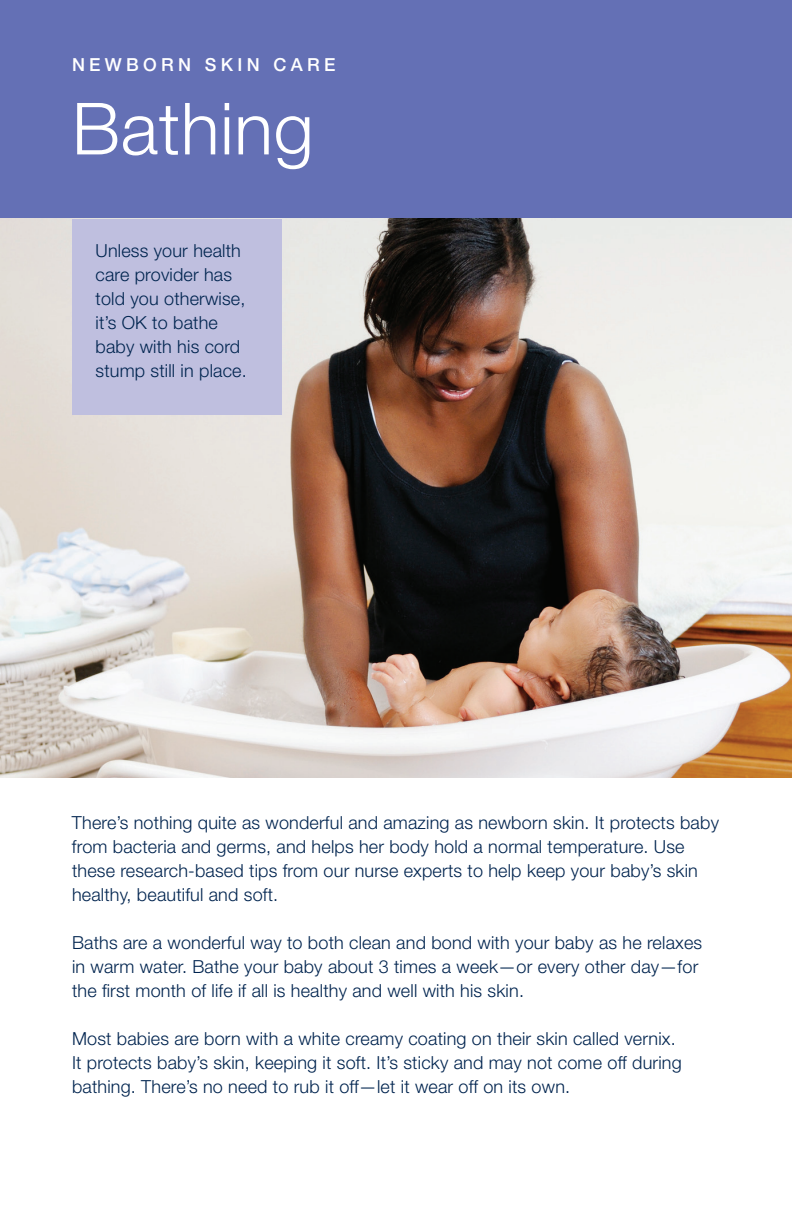
<style>
.page{position:relative;width:792px;height:1224px;background:#fff}
.page>*{position:absolute;margin:0;border:0;box-sizing:border-box;transform-origin:0 0}
.t1{font:300 72px "Helvetica Neue LT Std";letter-spacing:.01em;color:#fff}
.t2{font:300 18px/24px "Helvetica Neue LT Std";letter-spacing:.01em;color:#00244f}
.t3{font:500 18px "Helvetica Neue LT Std";letter-spacing:.24em;color:#fff}
</style>
<div class="page">
<div style="left:0;top:0;width:792px;height:219px;background:#6470b5"></div>
<img style="left:0;top:219px;width:792px;height:559px">
<div style="left:72px;top:219px;width:210px;height:196px;background:#bfbfdf"></div>
<p class="t3" style="left:72px;top:54px;width:265px">NEWBORN SKIN CARE</p>
<h2 class="t1" style="left:72px;top:85px;width:243px">Bathing</h2>
<p class="t2" style="left:96px;top:238px;width:153px">Unless your health care provider has told you otherwise, it’s OK to bathe baby with his cord stump still in place.</p>
<p class="t2" style="left:72px;top:811px;width:649px">There’s nothing quite as wonderful and amazing as newborn skin. It protects baby from bacteria and germs, and helps her body hold a normal temperature. Use these research-based tips from our nurse experts to help keep your baby’s skin healthy, beautiful and soft.</p>
<p class="t2" style="left:72px;top:931px;width:632px">Baths are a wonderful way to both clean and bond with your baby as he relaxes in warm water. Bathe your baby about 3 times a week—or every other day—for the first month of life if all is healthy and well with his skin.</p>
<p class="t2" style="left:72px;top:1027px;width:611px">Most babies are born with a white creamy coating on their skin called vernix.<br>It protects baby’s skin, keeping it soft. It’s sticky and may not come off during bathing. There’s no need to rub it off—let it wear off on its own.</p>
</div>
